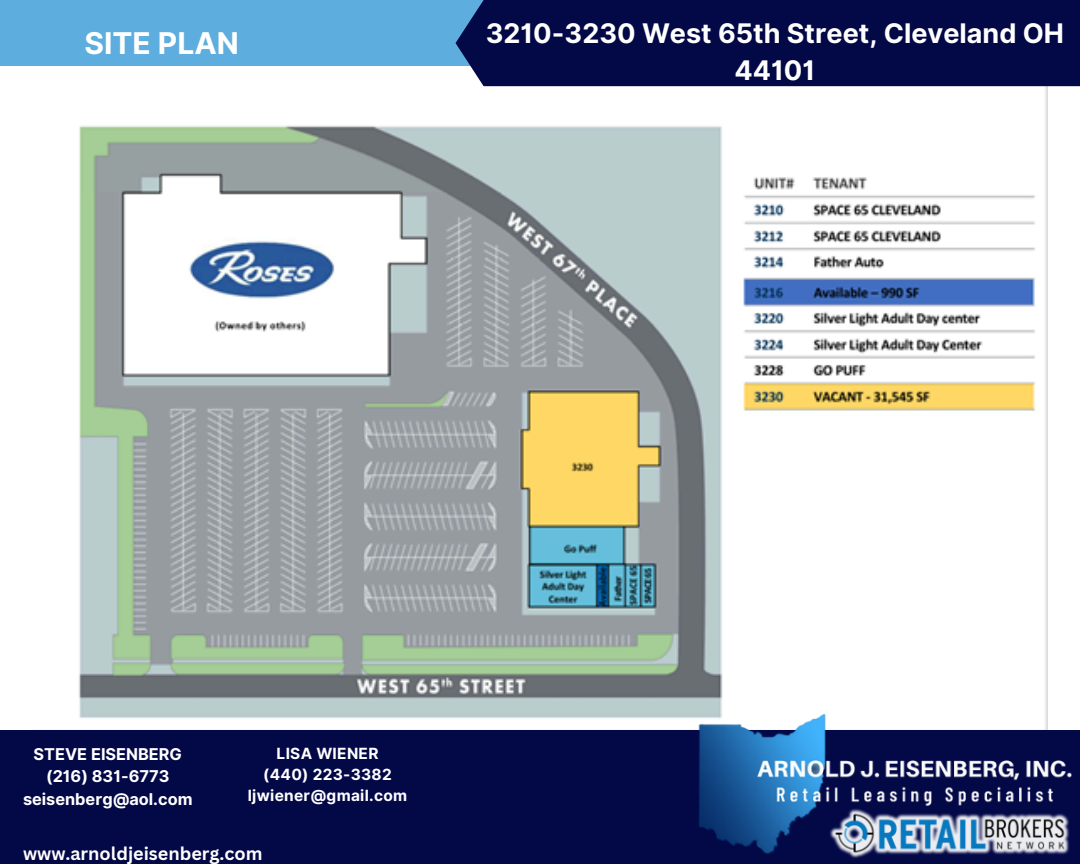
<style>
.page{position:relative;width:1080px;height:864px;background:#fff}
.page>*{position:absolute;margin:0;border:0;box-sizing:border-box;transform-origin:0 0}
.t1{font:700 30px "Inter";color:#fff}
.t2{font:700 28.5px "Inter";color:#fff}
.t3{font:700 27px/37.2px "Inter";color:#fff;text-align:center}
.t4{font:700 18px "Canva Sans";color:#fff}
.t5{font:700 16.35px/22.5px "Inter";color:#fff;text-align:center}
.t6{font:700 15.45px "Inter";letter-spacing:.02em;color:#fff}
</style>
<div class="page">
<img style="left:79px;top:86px;width:968px;height:632px">
<div style="left:0;top:730px;width:1080px;height:134px;background:#030847"></div>
<div style="left:0;top:0;width:1080px;height:66px;background:#5daddf"></div>
<div style="left:456px;top:0;width:624px;height:86px;background:#030847"></div>
<img style="left:684px;top:680px;width:388px;height:174px">
<img style="left:818px;top:802px;width:254px;height:56px">
<h2 class="t3" style="left:486px;top:15px;width:580px">3210-3230 West 65th Street, Cleveland OH<br>44101</h2>
<h1 class="t1" style="left:85px;top:25px;width:156px">SITE PLAN</h1>
<h1 class="t2" style="left:484px;top:25px;width:583px">5880 LEE RD, MAPLE HEIGHTS, OH 44137</h1>
<p class="t6" style="left:277px;top:744px;width:103px">LISA WIENER</p>
<p class="t6" style="left:263px;top:765px;width:130px">(440) 223-3382</p>
<p class="t6" style="left:248px;top:787px;width:161px">ljwiener@gmail.com</p>
<h3 class="t5" style="left:23px;top:743px;width:171px">STEVE EISENBERG (216) 831-6773 seisenberg@aol.com</h3>
<p class="t4" style="left:23px;top:841px;width:241px">www.arnoldjeisenberg.com</p>
</div>
